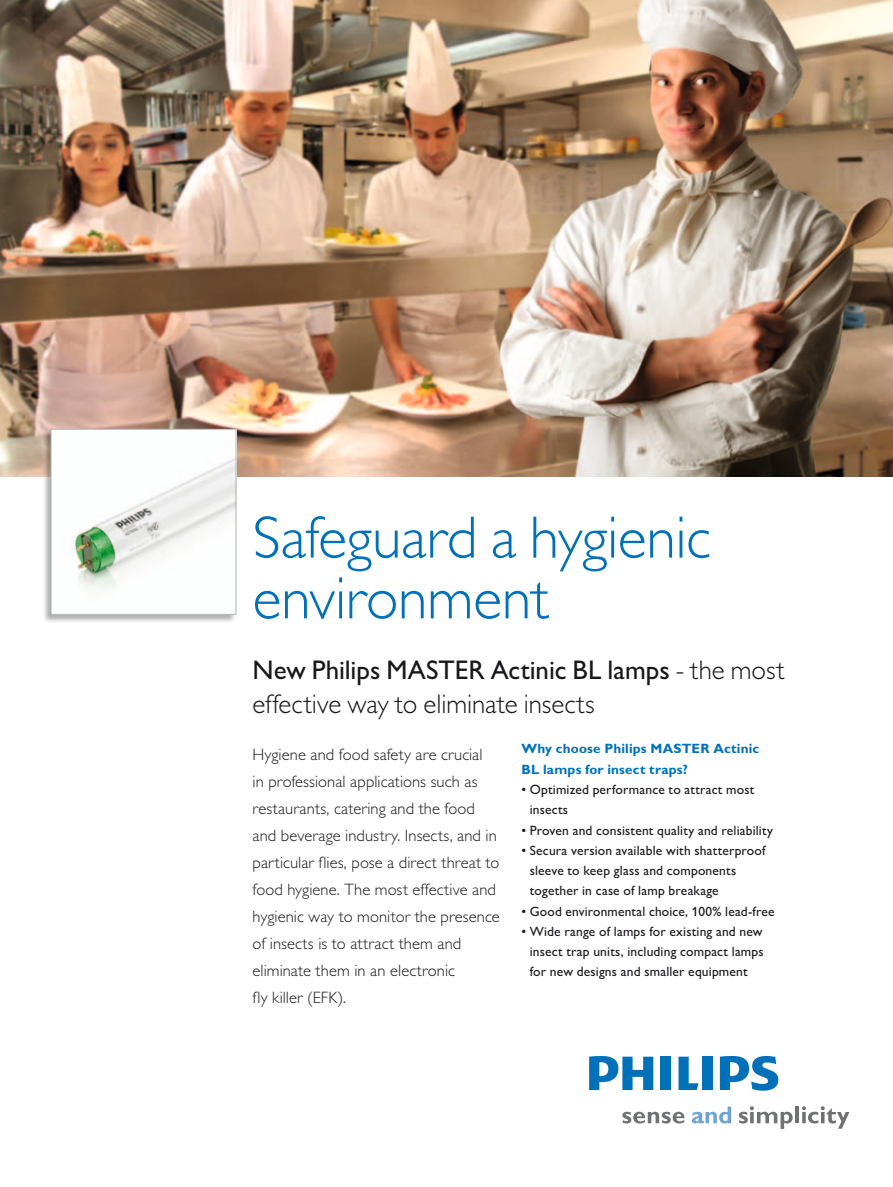
<style>
.page{position:relative;width:893px;height:1187px;background:#fff}
.page>*{position:absolute;margin:0;border:0;box-sizing:border-box;transform-origin:0 0}
.t1{font:60px/60.8px "Gill Sans Alt One WGL Light";letter-spacing:-.005em;color:#0071b9}
.t2{font:27px "Gill Sans Alt One WGL";color:#1a171c}
.t3{font:27px "Gill Sans Alt One WGL Light";color:#1a171c}
.t4{font:16.5px/27px "Gill Sans Alt One WGL Light";letter-spacing:.005em;color:#1a171c}
.t5{font:13.5px/20.2px "Gill Sans Alt One WGL";letter-spacing:.015em;color:#1a171c}
.t6{font:700 13.5px/20.2px "Gill Sans Alt One WGL";letter-spacing:.015em;color:#0071b9}
.s1{font-family:"Gill Sans Alt One WGL Light"}
</style>
<div class="page">
<img style="left:0;top:0;width:893px;height:476px">
<div style="left:42px;top:428px;width:194px;height:195px;background:#1a171c;opacity:.35"></div>
<img style="left:53px;top:431px;width:181px;height:181px">
<div style="left:51px;top:429px;width:185px;height:185px;border:1px solid #b1b3b4"></div>
<svg style="left:622px;top:1111px;width:63px;height:12px"></svg>
<svg style="left:739px;top:1106px;width:54px;height:22px"></svg>
<hr style="left:795px;top:1106px;width:4px;height:17px;background:#707173">
<svg style="left:802px;top:1106px;width:47px;height:22px"></svg>
<svg style="left:692px;top:1106px;width:39px;height:17px"></svg>
<svg style="left:678px;top:1056px;width:20px;height:33px"></svg>
<div style="left:661px;top:1056px;width:10px;height:33px;background:#0071b9"></div>
<div style="left:702px;top:1056px;width:10px;height:33px;background:#0071b9"></div>
<svg style="left:720px;top:1056px;width:58px;height:34px"></svg>
<svg style="left:589px;top:1056px;width:64px;height:33px"></svg>
<h1 class="t1" style="left:253px;top:507px;width:460px">Safeguard a hygienic environment</h1>
<h2 class="t2" style="left:253px;top:651px;width:533px">New Philips MASTER Actinic BL lamps <span class="s1">- the most</span></h2>
<h2 class="t3" style="left:253px;top:686px;width:344px">effective way to eliminate insects</h2>
<p class="t4" style="left:253px;top:741px;width:249px">Hygiene and food safety are crucial<br>in professional applications such as restaurants, catering and the food and beverage industry. Insects, and in particular flies, pose a direct threat to food hygiene. The most effective and hygienic way to monitor the presence of insects is to attract them and eliminate them in an electronic<br>fly killer (EFK).</p>
<p class="t6" style="left:521px;top:738px;width:239px">Why choose Philips MASTER Actinic<br>BL lamps for insect traps?</p>
<p class="t5" style="left:530px;top:779px;width:226px;text-indent:-9px">• Optimized performance to attract most insects</p>
<p class="t5" style="left:521px;top:819px;width:253px">• Proven and consistent quality and reliability</p>
<p class="t5" style="left:530px;top:839px;width:237px;text-indent:-9px">• Secura version available with shatterproof sleeve to keep glass and components together in case of lamp breakage</p>
<p class="t5" style="left:521px;top:900px;width:255px">• Good environmental choice, 100% lead-free</p>
<p class="t5" style="left:530px;top:920px;width:235px;text-align:justify;text-indent:-9px">• Wide range of lamps for existing and new insect trap units, including compact lamps for new designs and smaller equipment</p>
</div>
